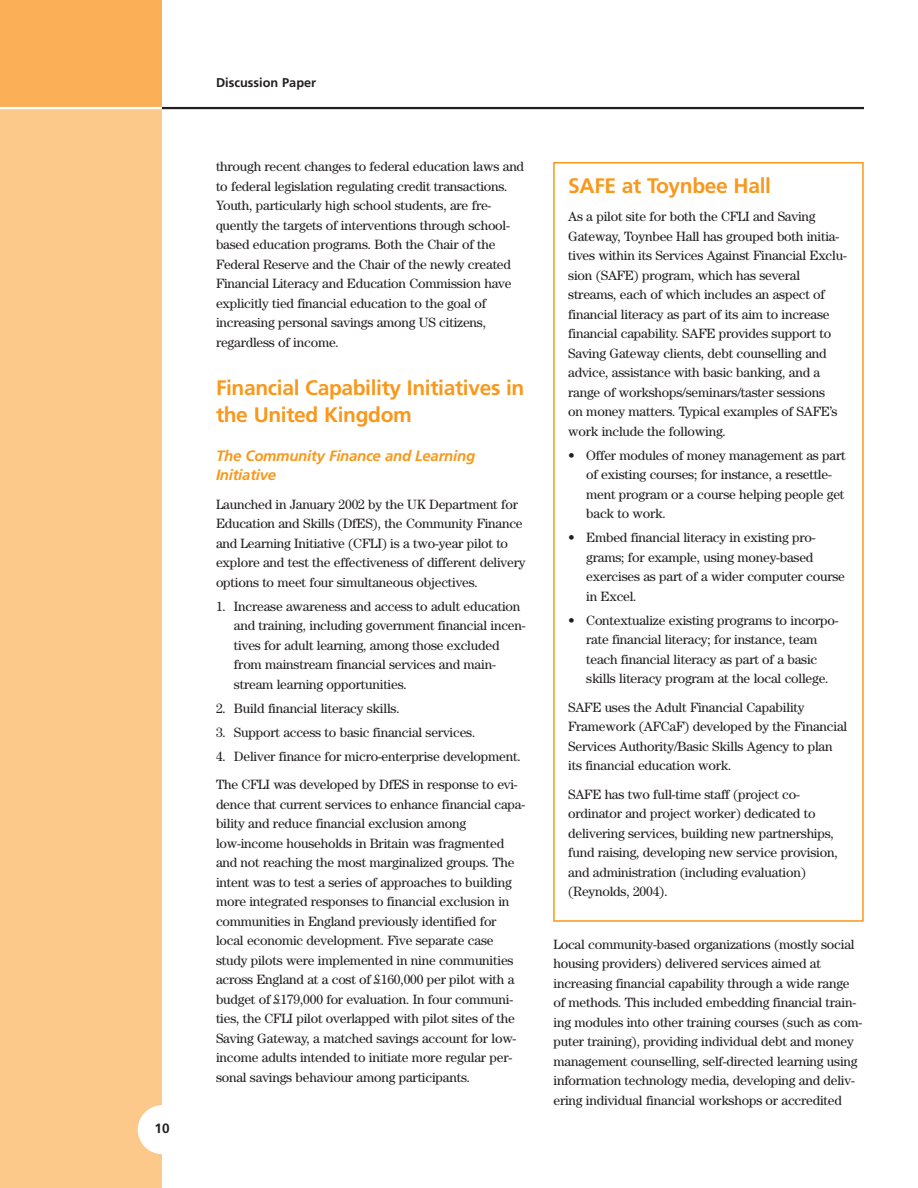
<style>
.page{position:relative;width:918px;height:1188px;background:#fff}
.page>*{position:absolute;margin:0;border:0;box-sizing:border-box;transform-origin:0 0}
.t1{font:700 21px/27px "Frutiger";letter-spacing:-.015em;color:#f8981c}
.t2{font:italic 700 15px/19.5px "Frutiger";letter-spacing:-.015em;color:#f8981c}
.t3{font:13.5px/19.5px "Century";letter-spacing:-.015em;color:#231f1f}
.t4{font:700 13.5px "Frutiger";color:#231f1f}
.t5{font:700 12.75px "Frutiger";color:#231f1f}
</style>
<div class="page">
<div style="left:0;top:0;width:162px;height:108px;background:#fbaf56"></div>
<div style="left:0;top:108px;width:162px;height:1080px;background:#fdc98a"></div>
<div style="left:138px;top:1105px;width:49px;height:49px;background:#fff;border-radius:50%"></div>
<hr style="left:162px;top:107px;width:702px;height:2px;background:#231f1f">
<hr style="left:0;top:107px;width:162px;height:2px;background:#fff">
<div style="left:553px;top:162px;width:311px;height:760px;border:2px solid #f8981c"></div>
<p class="t4" style="left:155px;top:1123px;width:17px">10</p>
<p class="t5" style="left:216px;top:78px;width:102px">Discussion Paper</p>
<p class="t3" style="left:216px;top:158px;width:310px">through recent changes to federal education laws and to federal legislation regulating credit transactions.<br>Youth, particularly high school students, are fre&shy;quently the targets of interventions through school&shy;based education programs. Both the Chair of the Federal Reserve and the Chair of the newly created Financial Literacy and Education Commission have explicitly tied financial education to the goal of increasing personal savings among US citizens, regardless of income.</p>
<h1 class="t1" style="left:216px;top:376px;width:310px">Financial Capability Initiatives in the United Kingdom</h1>
<p class="t2" style="left:216px;top:447px;width:261px">The Community Finance and Learning<br>Initiative</p>
<p class="t3" style="left:216px;top:496px;width:311px">Launched in January 2002 by the UK Department for Education and Skills (DfES), the Community Finance and Learning Initiative (CFLI) is a two-year pilot to explore and test the effectiveness of different delivery options to meet four simultaneous objectives.</p>
<p class="t3" style="left:234px;top:598px;width:293px;text-indent:-18px">1. Increase awareness and access to adult education and training, including government financial incen&shy;tives for adult learning, among those excluded from mainstream financial services and main&shy;stream learning opportunities.</p>
<p class="t3" style="left:216px;top:700px;width:185px">2. Build financial literacy skills.</p>
<p class="t3" style="left:216px;top:724px;width:261px">3. Support access to basic financial services.</p>
<p class="t3" style="left:216px;top:743px;width:306px;line-height:28.5px">4. Deliver finance for micro-enterprise development.<br>The CFLI was developed by DfES in response to evi-</p>
<p class="t3" style="left:216px;top:796px;width:311px">dence that current services to enhance financial capa&shy;bility and reduce financial exclusion among low-income households in Britain was fragmented and not reaching the most marginalized groups. The intent was to test a series of approaches to building more integrated responses to financial exclusion in communities in England previously identified for local economic development. Five separate case study pilots were implemented in nine communities across England at a cost of £160,000 per pilot with a budget of £179,000 for evaluation. In four communi&shy;ties, the CFLI pilot overlapped with pilot sites of the Saving Gateway, a matched savings account for low&shy;income adults intended to initiate more regular per&shy;sonal savings behaviour among participants.</p>
<h1 class="t1" style="left:568px;top:174px;width:204px">SAFE at Toynbee Hall</h1>
<p class="t3" style="left:568px;top:208px;width:280px">As a pilot site for both the CFLI and Saving Gateway, Toynbee Hall has grouped both initia&shy;tives within its Services Against Financial Exclu&shy;sion (SAFE) program, which has several streams, each of which includes an aspect of financial literacy as part of its aim to increase financial capability. SAFE provides support to Saving Gateway clients, debt counselling and advice, assistance with basic banking, and a range of workshops/seminars/taster sessions<br>on money matters. Typical examples of SAFE’s work include the following.</p>
<p class="t3" style="left:586px;top:447px;width:261px;text-indent:-18px">• Offer modules of money management as part of existing courses; for instance, a resettle&shy;ment program or a course helping people get back to work.</p>
<p class="t3" style="left:586px;top:529px;width:260px;text-indent:-18px">• Embed financial literacy in existing pro&shy;grams; for example, using money-based exercises as part of a wider computer course in Excel.</p>
<p class="t3" style="left:586px;top:611px;width:254px;text-indent:-18px">• Contextualize existing programs to incorpo&shy;rate financial literacy; for instance, team teach financial literacy as part of a basic skills literacy program at the local college.</p>
<p class="t3" style="left:568px;top:698px;width:281px">SAFE uses the Adult Financial Capability Framework (AFCaF) developed by the Financial Services Authority/Basic Skills Agency to plan its financial education work.</p>
<p class="t3" style="left:568px;top:785px;width:271px">SAFE has two full-time staff (project co&shy;ordinator and project worker) dedicated to delivering services, building new partnerships, fund raising, developing new service provision, and administration (including evaluation) (Reynolds, 2004).</p>
<p class="t3" style="left:554px;top:936px;width:310px">Local community-based organizations (mostly social housing providers) delivered services aimed at increasing financial capability through a wide range of methods. This included embedding financial train&shy;ing modules into other training courses (such as com&shy;puter training), providing individual debt and money management counselling, self-directed learning using information technology media, developing and deliv&shy;ering individual financial workshops or accredited</p>
</div>
